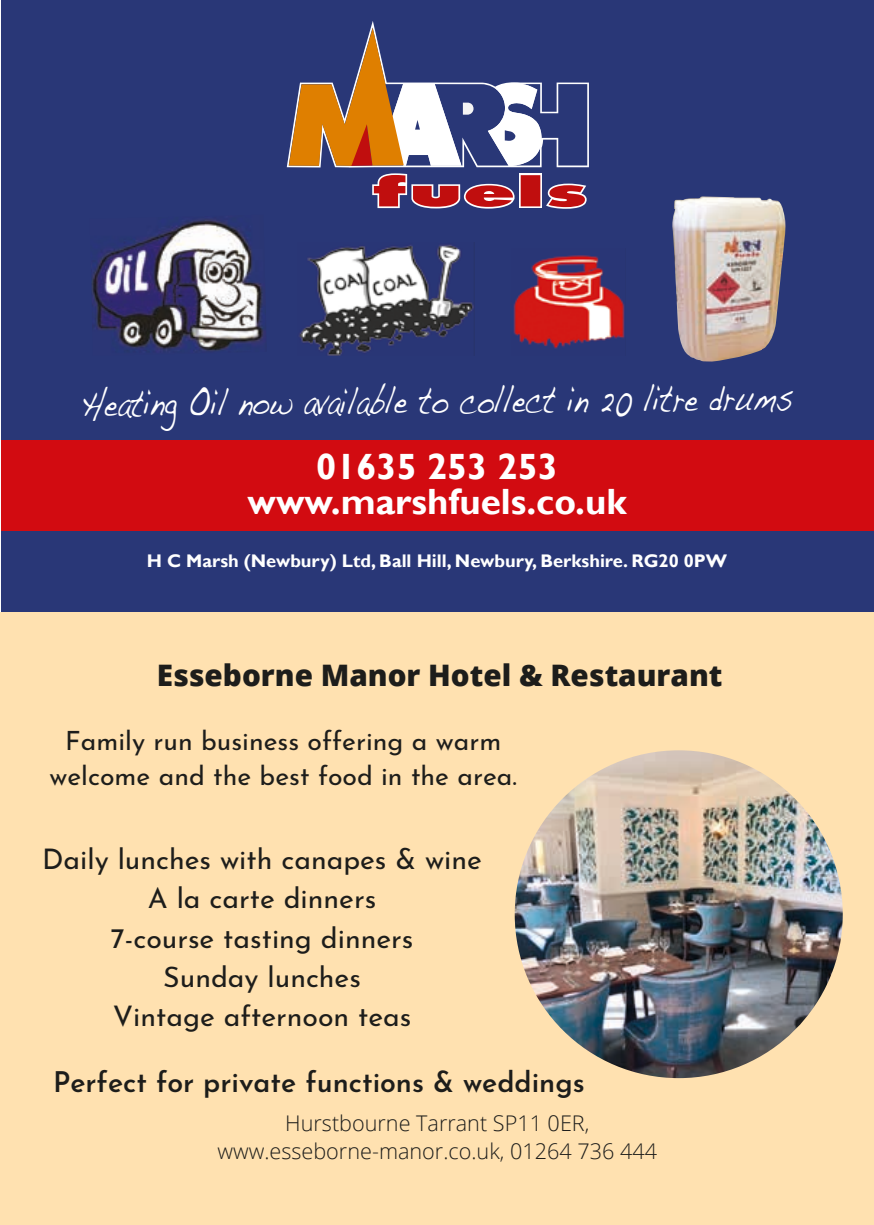
<style>
.page{position:relative;width:874px;height:1225px;background:#fff}
.page>*{position:absolute;margin:0;border:0;box-sizing:border-box;transform-origin:0 0}
.t1{font:38.8px "Handwriting Dakota";color:#fff;scale:.7 1}
.t2{font:700 36.4px/34.2px "Gill Sans";color:#fff;text-align:center}
.t3{font:800 29.6px "Open Sans";color:#1d1d1b}
.t4{font:28.4px/39.4px "Josefin Sans";color:#1d1d1b;text-align:center}
.t5{font:600 28.4px "Josefin Sans";color:#1d1d1b}
.t6{font:26.6px/35.4px "Josefin Sans";color:#1d1d1b;text-align:center}
.t7{font:300 21.6px/28.8px "Open Sans";color:#1d1d1b;text-align:center}
.t8{font:700 18.2px "Gill Sans";color:#fff}
</style>
<div class="page">
<div style="left:1px;top:0;width:871px;height:612px;background:#293777"></div>
<svg style="left:286px;top:21px;width:302px;height:146px"></svg>
<svg style="left:372px;top:173px;width:214px;height:36px"></svg>
<svg style="left:288px;top:27px;width:299px;height:139px"></svg>
<div style="left:1px;top:440px;width:871px;height:90px;background:#d20b11"></div>
<img style="left:299px;top:244px;width:175px;height:112px">
<img style="left:513px;top:255px;width:112px;height:94px">
<img style="left:91px;top:219px;width:175px;height:133px">
<img style="left:672px;top:196px;width:113px;height:166px">
<svg style="left:872px;top:273px;width:2px;height:56px"></svg>
<div style="left:0;top:612px;width:873px;height:613px;background:#ffe1b0"></div>
<img style="left:514px;top:750px;width:328px;height:328px">
<h1 class="t1" style="left:82px;top:377px;width:1016px">Heating Oil now available to collect in 20 litre drums</h1>
<p class="t2" style="left:247px;top:451px;width:380px">01635 253 253 www.marshfuels.co.uk</p>
<p class="t8" style="left:147px;top:550px;width:581px">H C Marsh (Newbury) Ltd, Ball Hill, Newbury, Berkshire. RG20 0PW</p>
<p class="t3" style="left:157px;top:652px;width:567px">Esseborne Manor Hotel &amp; Restaurant</p>
<p class="t6" style="left:49px;top:719px;width:468px">Family run business offering a warm welcome and the best food in the area.</p>
<p class="t4" style="left:42px;top:836px;width:441px">Daily lunches with canapes &amp; wine<br>A la carte dinners<br>7-course tasting dinners<br>Sunday lunches<br>Vintage afternoon teas</p>
<p class="t5" style="left:53px;top:1057px;width:533px">Perfect for private functions &amp; weddings</p>
<p class="t7" style="left:217px;top:1107px;width:441px">Hurstbourne Tarrant SP11 0ER, www.esseborne-manor.co.uk, 01264 736 444</p>
</div>
